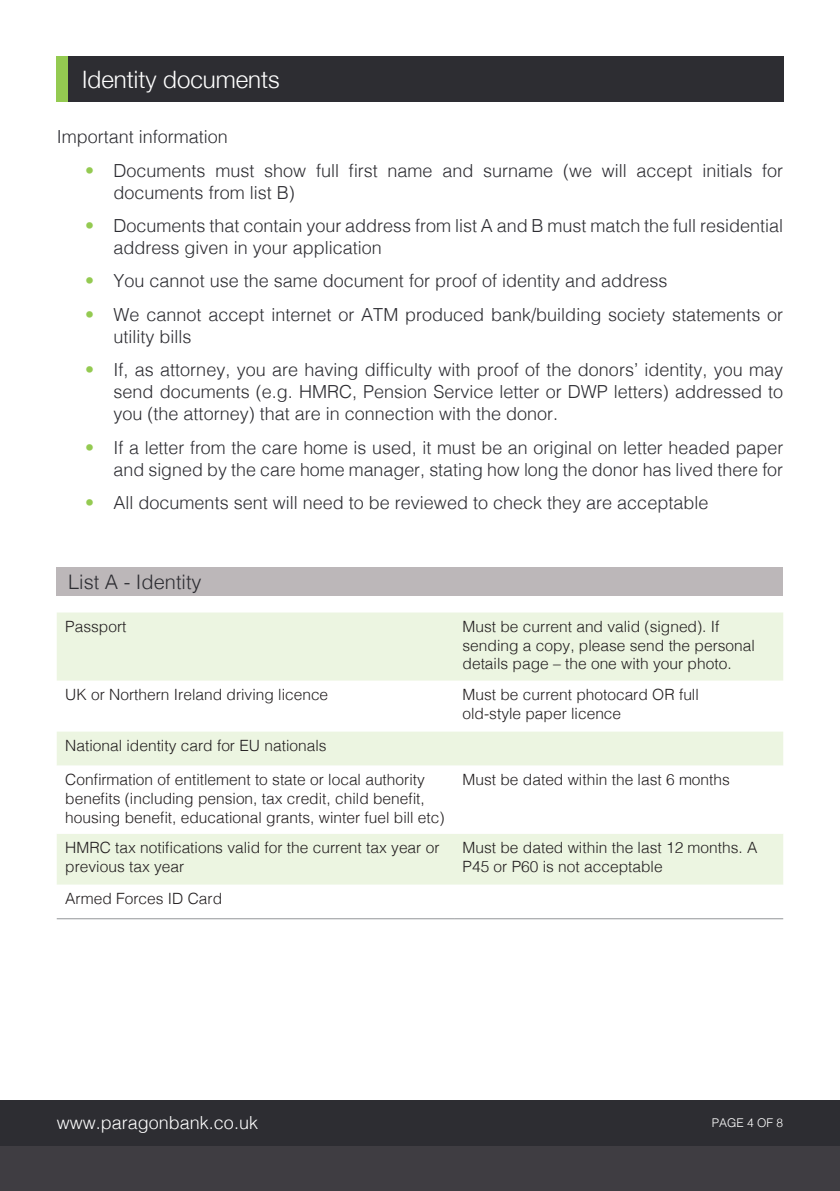
<style>
.page{position:relative;width:840px;height:1191px;background:#fff}
.page>*{position:absolute;margin:0;border:0;box-sizing:border-box;transform-origin:0 0}
.t1{font:300 24px "Helvetica Neue";color:#fff}
.t2{font:300 20px "Helvetica";color:#2d2d32}
.t3{font:300 18px/22px "Helvetica";color:#2d2d32}
.t4{font:300 18px "Helvetica";color:#fff}
.t5{font:300 15.6px/18.6px "Helvetica";color:#231f20}
.t6{font:300 12px "Helvetica";color:#fff}
.s1{color:#94ca51}
</style>
<div class="page">
<div style="left:0;top:1100px;width:839px;height:91px;background:#3f3d42"></div>
<div style="left:0;top:1100px;width:839px;height:45px;background:#2d2d32"></div>
<div style="left:68px;top:57px;width:714px;height:45px;background:#2d2d32"></div>
<div style="left:57px;top:57px;width:11px;height:45px;background:#94ca51"></div>
<svg style="left:57px;top:612px;width:725px;height:153px;fill:#ecf5e1"></svg>
<svg style="left:57px;top:765px;width:725px;height:120px"></svg>
<hr style="left:57px;top:918px;width:397px;height:1px;background:#939598">
<hr style="left:454px;top:918px;width:328px;height:1px;background:#939598">
<div style="left:57px;top:567px;width:725px;height:28px;background:#bcb7b9"></div>
<h1 class="t1" style="left:82px;top:60px;width:199px">Identity documents</h1>
<p class="t3" style="left:57px;top:125px;width:173px">Important information</p>
<p class="t3" style="left:113px;top:158px;width:670px;text-indent:-28px"><span class="s1">•</span> Documents must show full first name and surname (we will accept initials for documents from list B)</p>
<p class="t3" style="left:113px;top:213px;width:670px;text-indent:-28px"><span class="s1">•</span> Documents that contain your address from list A and B must match the full residential address given in your application</p>
<p class="t3" style="left:85px;top:269px;width:583px"><span class="s1">•</span> You cannot use the same document for proof of identity and address</p>
<p class="t3" style="left:113px;top:302px;width:670px;text-indent:-28px"><span class="s1">•</span> We cannot accept internet or ATM produced bank/building society statements or utility bills</p>
<p class="t3" style="left:113px;top:357px;width:671px;text-align:justify;text-indent:-28px"><span class="s1">•</span> If, as attorney, you are having difficulty with proof of the donors’ identity, you may send documents (e.g. HMRC, Pension Service letter or DWP letters) addressed to you (the attorney) that are in connection with the donor.</p>
<p class="t3" style="left:85px;top:435px;width:699px;text-align:right"><span class="s1">•</span> If a letter from the care home is used, it must be an original on letter headed paper and signed by the care home manager, stating how long the donor has lived there for</p>
<p class="t3" style="left:85px;top:490px;width:624px"><span class="s1">•</span> All documents sent will need to be reviewed to check they are acceptable</p>
<p class="t2" style="left:68px;top:564px;width:135px">List A - Identity</p>
<p class="t5" style="left:65px;top:616px;width:63px">Passport</p>
<p class="t5" style="left:462px;top:616px;width:294px">Must be current and valid (signed). If sending a copy, please send the personal details page – the one with your photo.</p>
<p class="t5" style="left:65px;top:684px;width:264px">UK or Northern Ireland driving licence</p>
<p class="t5" style="left:462px;top:684px;width:238px">Must be current photocard OR full old-style paper licence</p>
<p class="t5" style="left:65px;top:727px;width:361px;line-height:34px">National identity card for EU nationals<br>Confirmation of entitlement to state or local authority</p>
<p class="t5" style="left:65px;top:788px;width:381px">benefits (including pension, tax credit, child benefit, housing benefit, educational grants, winter fuel bill etc)</p>
<p class="t5" style="left:462px;top:769px;width:269px">Must be dated within the last 6 months</p>
<p class="t5" style="left:65px;top:837px;width:375px">HMRC tax notifications valid for the current tax year or previous tax year</p>
<p class="t5" style="left:462px;top:837px;width:296px">Must be dated within the last 12 months. A<br>P45 or P60 is not acceptable</p>
<p class="t5" style="left:65px;top:888px;width:158px">Armed Forces ID Card</p>
<p class="t4" style="left:57px;top:1107px;width:203px">www.paragonbank.co.uk</p>
<p class="t6" style="left:711px;top:1112px;width:73px">PAGE 4 OF 8</p>
</div>
